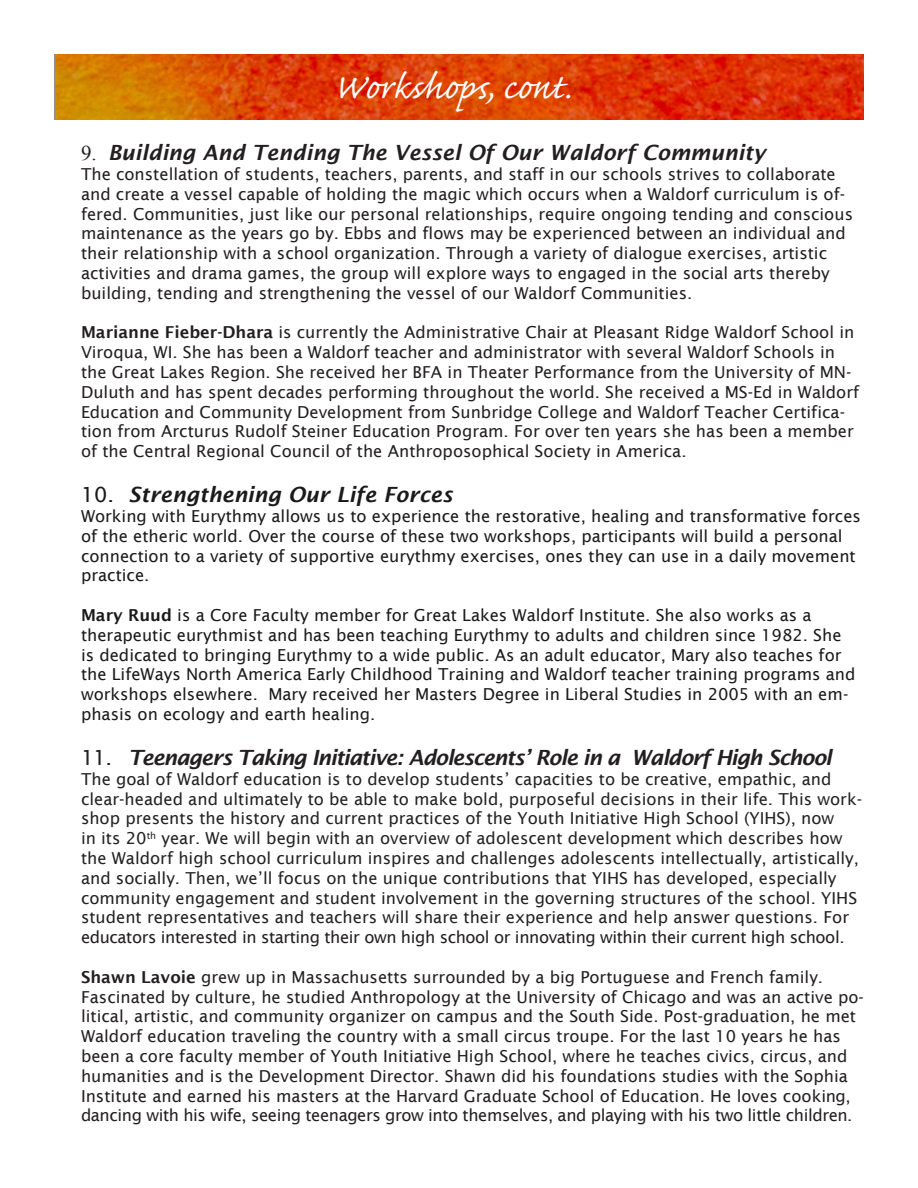
<style>
.page{position:relative;width:918px;height:1188px;background:#fff}
.page>*{position:absolute;margin:0;border:0;box-sizing:border-box;transform-origin:0 0}
.t1{font:45px "Caflisch Script Pro";color:#fff}
.t2{font:italic 600 21px "Lucida Sans";letter-spacing:-.05em;color:#231f20}
.t3{font:italic 600 21px "Lucida Sans";color:#231f20}
.t4{font:italic 600 21px "Lucida Sans";color:#1a1a1a}
.t5{font:16.5px/19.8px "Lucida Sans";color:#231f20}
.t6{font:16.5px/19.8px "Lucida Sans";color:#222}
.t7{font:16.5px/19.8px "Lucida Sans";color:#1a1a1a}
.s1{font-family:"Times New Roman";font-weight:400;font-style:normal}
.s2{font-weight:600}
.s3{font-weight:400;font-style:normal}
.s4{color:#231f20}
</style>
<div class="page">
<img style="left:54px;top:54px;width:810px;height:66px">
<p class="t1" style="left:334px;top:64px;width:239px">Workshops, cont.</p>
<p class="t3" style="left:81px;top:141px;width:686px"><span class="s1">9.</span> Building And Tending The Vessel Of Our Waldorf Community</p>
<p class="t5" style="left:81px;top:164px;width:774px">The constellation of students, teachers, parents, and staff in our schools strives to collaborate and create a vessel capable of holding the magic which occurs when a Waldorf curriculum is of&shy;fered. Communities, just like our personal relationships, require ongoing tending and conscious maintenance as the years go by. Ebbs and flows may be experienced between an individual and their relationship with a school organization. Through a variety of dialogue exercises, artistic activities and drama games, the group will explore ways to engaged in the social arts thereby building, tending and strengthening the vessel of our Waldorf Communities.</p>
<p class="t5" style="left:81px;top:323px;width:780px"><span class="s2">Marianne Fieber-Dhara</span> is currently the Administrative Chair at Pleasant Ridge Waldorf School in Viroqua, WI. She has been a Waldorf teacher and administrator with several Waldorf Schools in the Great Lakes Region. She received her BFA in Theater Performance from the University of MN-Duluth and has spent decades performing throughout the world. She received a MS-Ed in Waldorf Education and Community Development from Sunbridge College and Waldorf Teacher Certifica&shy;tion from Arcturus Rudolf Steiner Education Program. For over ten years she has been a member of the Central Regional Council of the Anthroposophical Society in America.</p>
<p class="t4" style="left:81px;top:483px;width:373px"><span class="s3">10.</span> Strengthening Our Life Forces</p>
<p class="t7" style="left:81px;top:506px;width:781px">Working with Eurythmy allows us to experience the restorative, healing and transformative forces of the etheric world. Over the course of these two workshops, participants will build a personal connection to a variety of supportive eurythmy exercises, ones they can use in a daily movement practice.</p>
<p class="t7" style="left:81px;top:605px;width:776px"><span class="s2">Mary Ruud</span> is a Core Faculty member for Great Lakes Waldorf Institute. She also works as a therapeutic eurythmist and has been teaching Eurythmy to adults and children since 1982. She is dedicated to bringing Eurythmy to a wide public. As an adult educator, Mary also teaches for the LifeWays North America Early Childhood Training and Waldorf teacher training programs and workshops elsewhere. Mary received her Masters Degree in Liberal Studies in 2005 with an em&shy;phasis on ecology and earth healing.</p>
<p class="t2" style="left:81px;top:746px;width:752px"><span class="s3">11.</span> Teenagers Taking Initiative: Adolescents’ Role in a Waldorf High School</p>
<p class="t6" style="left:81px;top:769px;width:783px">The goal of Waldorf education is to develop students’ capacities to be creative, empathic, and clear-headed and ultimately to be able to make bold, purposeful decisions in their life. This work&shy;shop presents the history and current practices of the Youth Initiative High School (YIHS), now<br>in its 20<sup>th</sup> year. We will begin with an overview of adolescent development which describes how the Waldorf high school curriculum inspires and challenges adolescents intellectually, artistically, and socially. Then, we’ll focus on the unique contributions that YIHS has developed, especially community engagement and student involvement in the governing structures of the school. YIHS student representatives and teachers will share their experience and help answer questions. <span class="s4">For educators interested in starting their own high school or innovating within their current high school.</span></p>
<p class="t5" style="left:81px;top:967px;width:784px"><span class="s2">Shawn Lavoie</span> grew up in Massachusetts surrounded by a big Portuguese and French family.<br>Fascinated by culture, he studied Anthropology at the University of Chicago and was an active po&shy;litical, artistic, and community organizer on campus and the South Side. Post-graduation, he met Waldorf education traveling the country with a small circus troupe. For the last 10 years he has been a core faculty member of Youth Initiative High School, where he teaches civics, circus, and humanities and is the Development Director. Shawn did his foundations studies with the Sophia Institute and earned his masters at the Harvard Graduate School of Education. He loves cooking, dancing with his wife, seeing teenagers grow into themselves, and playing with his two little children.</p>
</div>
